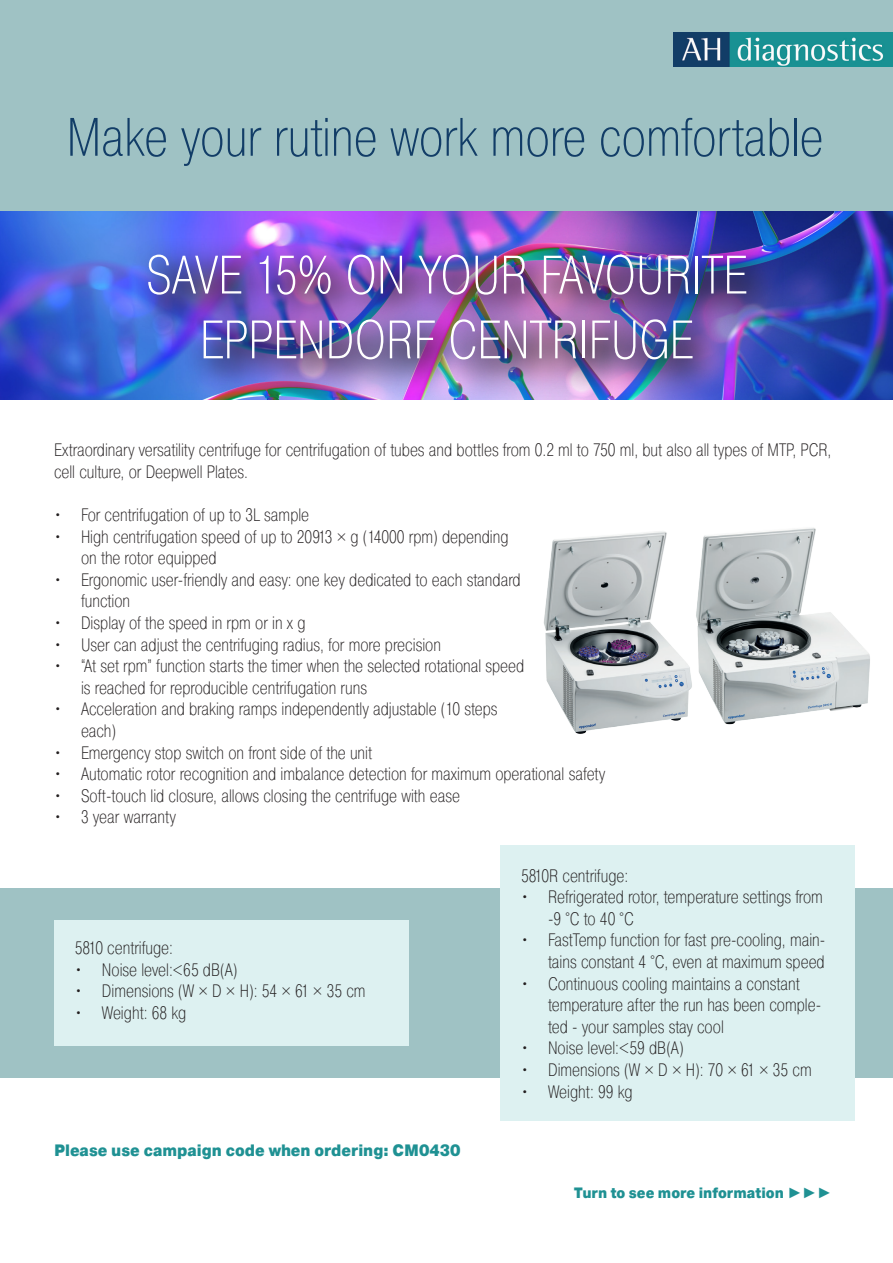
<style>
.page{position:relative;width:893px;height:1263px;background:#fff}
.page>*{position:absolute;margin:0;border:0;box-sizing:border-box;transform-origin:0 0}
.t1{font:200 54px/64.8px "Pragmatica Cond";color:#fff;text-align:center}
.t2{font:200 54px "Pragmatica Cond";color:#123d67}
.t3{font:200 18px/21.6px "Pragmatica Cond";color:#231f20}
.t4{font:900 16.5px "Pragmatica Cond";color:#1f9193}
.t5{font:900 15px "Pragmatica Cond";color:#1f9193}
.s1{font-family:"Arial";font-weight:400}
</style>
<div class="page">
<img style="left:0;top:210px;width:893px;height:189px">
<div style="left:0;top:0;width:893px;height:210px;background:#9fc2c4"></div>
<img style="left:674px;top:32px;width:219px;height:35px">
<div style="left:128px;top:234px;width:659px;height:166px;background:#231f20;opacity:.75"></div>
<img style="left:544px;top:528px;width:326px;height:206px">
<div style="left:0;top:889px;width:893px;height:189px;background:#9fc2c4"></div>
<div style="left:54px;top:921px;width:355px;height:125px;background:#ddf1f1"></div>
<div style="left:500px;top:846px;width:355px;height:275px;background:#ddf1f1"></div>
<p class="t2" style="left:67px;top:106px;width:758px">Make your rutine work more comfortable</p>
<p class="t1" style="left:146px;top:243px;width:602px">SAVE 15% ON YOUR FAVOURITE<br>EPPENDORF CENTRIFUGE</p>
<p class="t3" style="left:54px;top:439px;width:779px">Extraordinary versatility centrifuge for centrifugation of tubes and bottles from 0.2 ml to 750 ml, but also all types of MTP, PCR, cell culture, or Deepwell Plates.</p>
<p class="t3" style="left:54px;top:504px;width:257px">• For centrifugation of up to 3L sample</p>
<p class="t3" style="left:81px;top:526px;width:429px;text-indent:-27px">• High centrifugation speed of up to 20913 × g (14000 rpm) depending on the rotor equipped</p>
<p class="t3" style="left:81px;top:569px;width:441px;text-indent:-27px">• Ergonomic user-friendly and easy: one key dedicated to each standard function</p>
<p class="t3" style="left:54px;top:612px;width:253px">• Display of the speed in rpm or in x g</p>
<p class="t3" style="left:54px;top:634px;width:389px">• User can adjust the centrifuging radius, for more precision</p>
<p class="t3" style="left:81px;top:655px;width:445px;text-indent:-27px">• “At set rpm” function starts the timer when the selected rotational speed is reached for reproducible centrifugation runs</p>
<p class="t3" style="left:81px;top:698px;width:418px;text-indent:-27px">• Acceleration and braking ramps independently adjustable (10 steps each)</p>
<p class="t3" style="left:54px;top:742px;width:320px">• Emergency stop switch on front side of the unit</p>
<p class="t3" style="left:54px;top:763px;width:553px">• Automatic rotor recognition and imbalance detection for maximum operational safety</p>
<p class="t3" style="left:54px;top:785px;width:408px">• Soft-touch lid closure, allows closing the centrifuge with ease</p>
<p class="t3" style="left:54px;top:806px;width:123px">• 3 year warranty</p>
<p class="t3" style="left:75px;top:937px;width:100px">5810 centrifuge:</p>
<p class="t3" style="left:75px;top:959px;width:164px">• Noise level:&lt;65 dB(A)</p>
<p class="t3" style="left:75px;top:980px;width:292px">• Dimensions (W × D × H): 54 × 61 × 35 cm</p>
<p class="t3" style="left:75px;top:1002px;width:113px">• Weight: 68 kg</p>
<p class="t4" style="left:54px;top:1140px;width:408px">Please use campaign code when ordering: CM0430</p>
<p class="t3" style="left:521px;top:865px;width:109px">5810R centrifuge:</p>
<p class="t3" style="left:548px;top:886px;width:276px;text-indent:-27px">• Refrigerated rotor, temperature settings from -9 °C to 40 °C</p>
<p class="t3" style="left:521px;top:929px;width:306px;text-align:right">• FastTemp function for fast pre-cooling, main&shy;tains constant 4 °C, even at maximum speed</p>
<p class="t3" style="left:548px;top:973px;width:275px;text-indent:-27px">• Continuous cooling maintains a constant temperature after the run has been comple&shy;ted - your samples stay cool</p>
<p class="t3" style="left:521px;top:1037px;width:164px">• Noise level:&lt;59 dB(A)</p>
<p class="t3" style="left:521px;top:1059px;width:292px">• Dimensions (W × D × H): 70 × 61 × 35 cm</p>
<p class="t3" style="left:521px;top:1081px;width:113px">• Weight: 99 kg</p>
<p class="t5" style="left:574px;top:1183px;width:259px">Turn to see more information <span class="s1">►►►</span></p>
</div>
